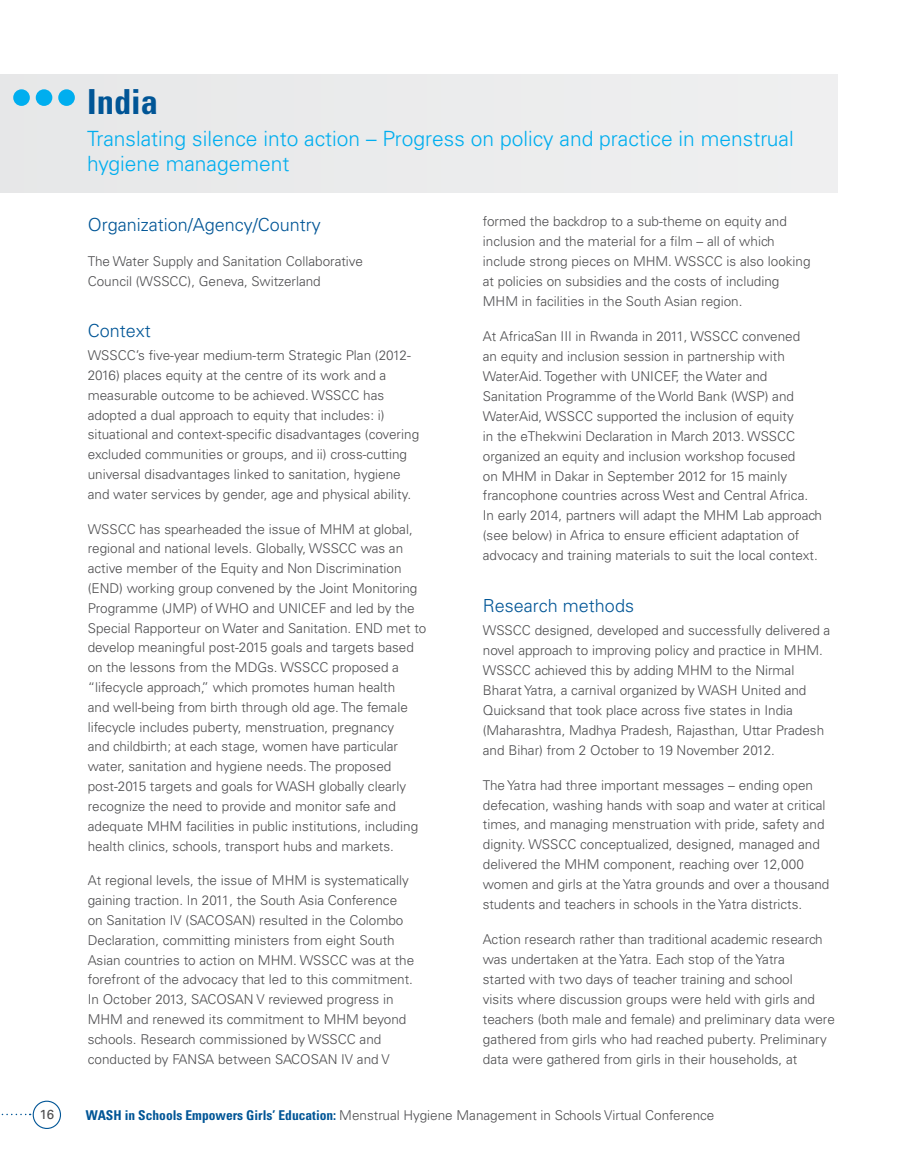
<style>
.page{position:relative;width:905px;height:1165px;background:#fff}
.page>*{position:absolute;margin:0;border:0;box-sizing:border-box;transform-origin:0 0}
.t1{font:700 condensed 34.5px "Univers";color:#005596}
.t2{font:300 21px/25.5px "Univers LT Std";color:#00aeef}
.t3{font:300 18px "Univers";color:#005596}
.t4{font:300 13.5px/19.8px "Univers LT Std";color:#4d4d4f}
.t5{font:13.05px "Univers";color:#4d4d4f}
.s1{font-weight:700;font-stretch:condensed;color:#005596}
</style>
<div class="page">
<div style="left:33px;top:1100px;width:28px;height:29px;border:1px solid #005596;border-radius:50%"></div>
<svg style="left:1px;top:1114px;width:30px;height:1px"></svg>
<div style="left:0;top:74px;width:837px;height:118px;background:#ebebec"></div>
<div style="left:13px;top:89px;width:17px;height:17px;background:#00aeef;border-radius:50%"></div>
<div style="left:36px;top:89px;width:16px;height:17px;background:#00aeef;border-radius:50%"></div>
<div style="left:58px;top:89px;width:17px;height:17px;background:#00aeef;border-radius:50%"></div>
<h1 class="t1" style="left:87px;top:81px;width:72px">India</h1>
<h2 class="t2" style="left:87px;top:126px;width:708px">Translating silence into action – Progress on policy and practice in menstrual hygiene management</h2>
<h3 class="t3" style="left:88px;top:214px;width:235px">Organization/Agency/Country</h3>
<p class="t4" style="left:88px;top:251px;width:276px">The Water Supply and Sanitation Collaborative<br>Council (WSSCC), Geneva, Switzerland</p>
<h3 class="t3" style="left:88px;top:320px;width:65px">Context</h3>
<p class="t4" style="left:88px;top:345px;width:333px">WSSCC’s five-year medium-term Strategic Plan (2012- 2016) places equity at the centre of its work and a measurable outcome to be achieved. WSSCC has adopted a dual approach to equity that includes: i) situational and context-specific disadvantages (covering excluded communities or groups, and ii) cross-cutting universal disadvantages linked to sanitation, hygiene and water services by gender, age and physical ability.</p>
<p class="t4" style="left:88px;top:519px;width:340px">WSSCC has spearheaded the issue of MHM at global, regional and national levels. Globally, WSSCC was an active member of the Equity and Non Discrimination (END) working group convened by the Joint Monitoring Programme (JMP) of WHO and UNICEF and led by the Special Rapporteur on Water and Sanitation. END met to develop meaningful post-2015 goals and targets based on the lessons from the MDGs. WSSCC proposed a “lifecycle approach,” which promotes human health<br>and well-being from birth through old age. The female lifecycle includes puberty, menstruation, pregnancy<br>and childbirth; at each stage, women have particular water, sanitation and hygiene needs. The proposed post-2015 targets and goals for WASH globally clearly recognize the need to provide and monitor safe and adequate MHM facilities in public institutions, including health clinics, schools, transport hubs and markets.</p>
<p class="t4" style="left:88px;top:870px;width:328px">At regional levels, the issue of MHM is systematically gaining traction. In 2011, the South Asia Conference on Sanitation IV (SACOSAN) resulted in the Colombo Declaration, committing ministers from eight South Asian countries to action on MHM. WSSCC was at the forefront of the advocacy that led to this commitment.<br>In October 2013, SACOSAN V reviewed progress in MHM and renewed its commitment to MHM beyond schools. Research commissioned by WSSCC and conducted by FANSA between SACOSAN IV and V</p>
<p class="t4" style="left:483px;top:211px;width:329px">formed the backdrop to a sub-theme on equity and inclusion and the material for a film – all of which include strong pieces on MHM. WSSCC is also looking at policies on subsidies and the costs of including MHM in facilities in the South Asian region.</p>
<p class="t4" style="left:483px;top:326px;width:340px">At AfricaSan III in Rwanda in 2011, WSSCC convened<br>an equity and inclusion session in partnership with WaterAid. Together with UNICEF, the Water and Sanitation Programme of the World Bank (WSP) and WaterAid, WSSCC supported the inclusion of equity<br>in the eThekwini Declaration in March 2013. WSSCC organized an equity and inclusion workshop focused<br>on MHM in Dakar in September 2012 for 15 mainly francophone countries across West and Central Africa.<br>In early 2014, partners will adapt the MHM Lab approach (see below) in Africa to ensure efficient adaptation of advocacy and training materials to suit the local context.</p>
<h3 class="t3" style="left:483px;top:594px;width:153px">Research methods</h3>
<p class="t4" style="left:483px;top:620px;width:349px">WSSCC designed, developed and successfully delivered a novel approach to improving policy and practice in MHM.<br>WSSCC achieved this by adding MHM to the Nirmal Bharat Yatra, a carnival organized by WASH United and Quicksand that took place across five states in India (Maharashtra, Madhya Pradesh, Rajasthan, Uttar Pradesh and Bihar) from 2 October to 19 November 2012.</p>
<p class="t4" style="left:483px;top:775px;width:348px">The Yatra had three important messages – ending open defecation, washing hands with soap and water at critical times, and managing menstruation with pride, safety and dignity. WSSCC conceptualized, designed, managed and delivered the MHM component, reaching over 12,000 women and girls at the Yatra grounds and over a thousand students and teachers in schools in the Yatra districts.</p>
<p class="t4" style="left:483px;top:929px;width:353px">Action research rather than traditional academic research was undertaken at the Yatra. Each stop of the Yatra<br>started with two days of teacher training and school<br>visits where discussion groups were held with girls and teachers (both male and female) and preliminary data were gathered from girls who had reached puberty. Preliminary data were gathered from girls in their households, at</p>
<p class="t5" style="left:39px;top:1106px;width:16px">16</p>
<p class="t4" style="left:86px;top:1105px;width:630px"><span class="s1">WASH in Schools Empowers Girls’ Education:</span> Menstrual Hygiene Management in Schools Virtual Conference</p>
</div>
